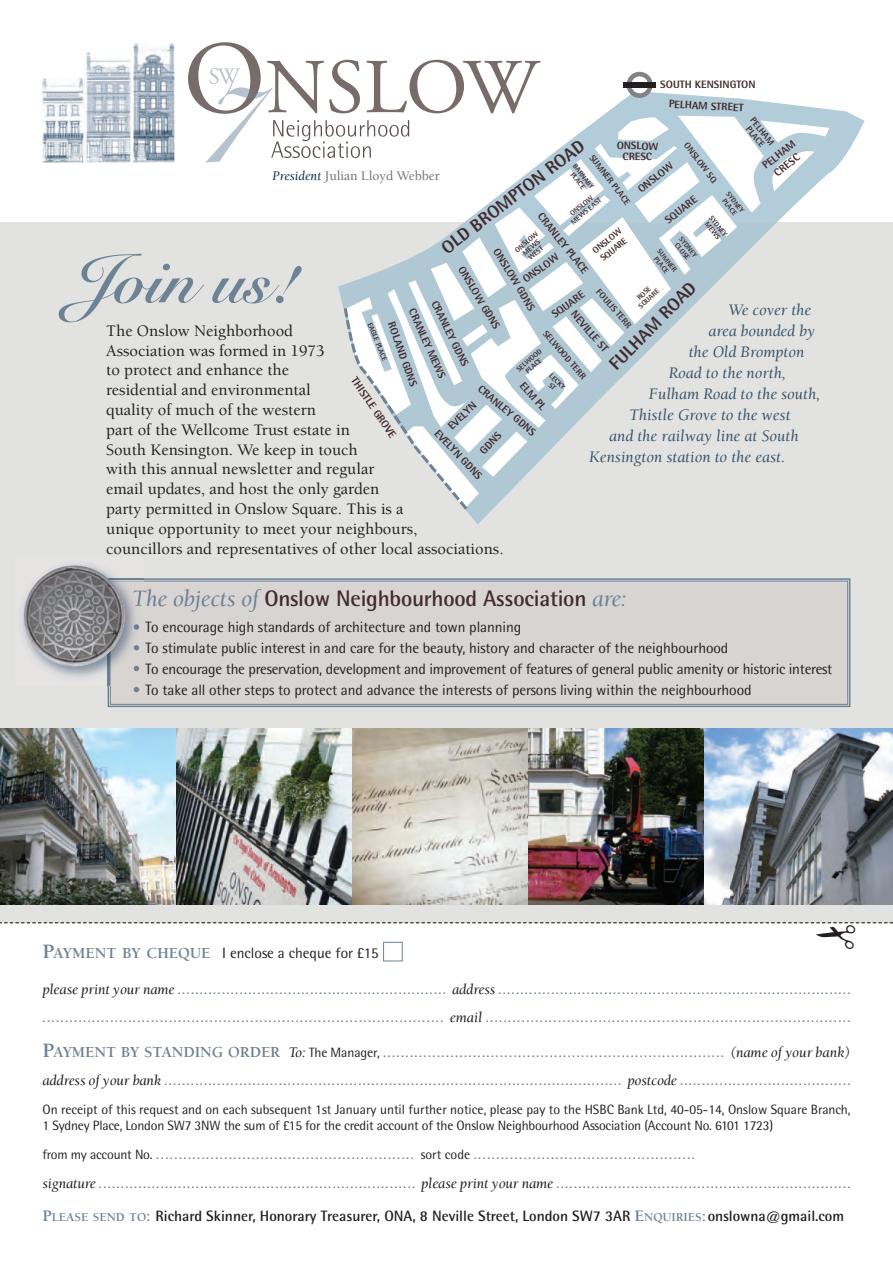
<style>
.page{position:relative;width:893px;height:1263px;background:#fff}
.page>*{position:absolute;margin:0;border:0;box-sizing:border-box;transform-origin:0 0}
.t1{font:700 67.5px "Snell Roundhand";color:#6d8294}
.t2{font:700 22.5px "Rotis Semi Sans";letter-spacing:-.01em;color:#422b2e}
.t3{font:800 17.85px "Rotis Semi Sans";color:#422b2e}
.t4{font:500 16.5px/19.8px "Berkeley";color:#231f20}
.t5{font:italic 16.5px "Berkeley";color:#3a576c}
.t6{font:15px/28.5px "Rotis Semi Sans";color:#6d8294}
.t7{font:15px "Rotis Semi Sans";letter-spacing:-.005em;color:#231f20}
.t8{font:700 15px "Rotis Semi Sans";color:#231f20}
.t9{font:13.5px/16.5px "Rotis Semi Sans";letter-spacing:-.015em;color:#231f20}
.t10{font:500 13.5px "Berkeley";color:#717074}
.t11{font:800 10.8px/12.9px "Rotis Semi Sans";color:#422b2e;text-align:center}
.t12{font:800 9px/9px "Rotis Semi Sans";color:#422b2e;text-align:center}
.t13{font:800 7.2px/7.2px "Rotis Semi Sans";color:#422b2e;text-align:center}
.s1{font-weight:400;font-style:italic;color:#0a3449}
.s2{font-family:"Berkeley";font-weight:400;font-style:italic;font-size:24px;color:#6d8294}
.s3{color:#6d8294}
.s4{font-family:"Berkeley";font-weight:700;font-size:21px;color:#6d8294}
.s5{font-family:"Berkeley";font-weight:700;font-size:15.75px;color:#6d8294}
.s6{color:#fff}
.s7{font-family:"Berkeley";font-style:italic;color:#231f20}
.s8{font-family:"Berkeley";font-weight:700;font-size:21px}
.s9{font-family:"Berkeley";font-weight:700;font-size:15.75px}
.s10{font-size:13.5px;color:#231f20}
.s11{font-family:"Berkeley";font-size:16.5px;color:#6d8294}
.s12{font-family:"Berkeley";font-size:12.3px;color:#6d8294}
</style>
<div class="page">
<div style="left:0;top:222px;width:893px;height:701px;background:#e2e2e1"></div>
<img style="left:0;top:728px;width:176px;height:176px">
<img style="left:176px;top:728px;width:176px;height:176px">
<svg style="left:352px;top:728px;width:176px;height:176px"></svg>
<img style="left:528px;top:728px;width:176px;height:176px">
<svg style="left:704px;top:728px;width:189px;height:176px;background:#8f98a3"></svg>
<img style="left:86px;top:51px;width:44px;height:111px">
<img style="left:43px;top:77px;width:42px;height:85px">
<img style="left:134px;top:44px;width:41px;height:118px">
<svg style="left:830px;top:109px;width:35px;height:64px;fill:#b3ccd9"></svg>
<svg style="left:188px;top:42px;width:642px;height:471px"></svg>
<svg style="left:627px;top:72px;width:26px;height:26px"></svg>
<svg style="left:631px;top:76px;width:17px;height:17px"></svg>
<div style="left:623px;top:82px;width:33px;height:5px;background:#231f20"></div>
<div style="left:112px;top:583px;width:734px;height:120px;background:#d7d4d2"></div>
<div style="left:108px;top:578px;width:742px;height:129px;border:2px solid #6d8294"></div>
<div style="left:110px;top:581px;width:738px;height:124px;border:1px solid #6d8294"></div>
<img style="left:22px;top:564px;width:121px;height:121px">
<img style="left:108px;top:580px;width:35px;height:105px">
<img style="left:134px;top:589px;width:9px;height:22px">
<svg style="left:134px;top:624px;width:5px;height:6px"></svg>
<svg style="left:134px;top:645px;width:5px;height:5px"></svg>
<svg style="left:134px;top:666px;width:5px;height:5px"></svg>
<img style="left:24px;top:565px;width:101px;height:101px;border-radius:50%">
<svg style="left:0;top:922px;width:893px;height:2px"></svg>
<p class="t11" style="left:660px;top:79px;width:97px">SOUTH KENSINGTON</p>
<p class="t11" style="left:669px;top:98px;width:76px;rotate:3deg">PELHAM STREET</p>
<p class="t12" style="left:755px;top:116px;width:34px;rotate:51deg">PELHAM<br>PLACE</p>
<p class="t3" style="left:439px;top:244px;width:176px;rotate:-37deg">OLD BROMPTON ROAD</p>
<p class="t11" style="left:760px;top:162px;width:40px;rotate:-38deg">PELHAM<br>CRESC</p>
<p class="t11" style="left:617px;top:141px;width:43px;line-height:10.8px;rotate:1deg">ONSLOW<br>CRESC</p>
<p class="t12" style="left:689px;top:141px;width:50px;rotate:53deg">ONSLOW SQ</p>
<p class="t12" style="left:594px;top:153px;width:62px;rotate:52deg">SUMNER PLACE</p>
<p class="t11" style="left:636px;top:186px;width:43px;rotate:-38deg">ONSLOW</p>
<p class="t11" style="left:663px;top:217px;width:39px;rotate:-38deg">SQUARE</p>
<p class="t13" style="left:577px;top:163px;width:31px;rotate:52deg">BARNABY<br>PLACE</p>
<p class="t10" style="left:273px;top:168px;width:169px"><span class="s1">President</span> Julian Lloyd Webber</p>
<p class="t13" style="left:730px;top:191px;width:26px;rotate:52deg">SYDNEY<br>PLACE</p>
<p class="t13" style="left:565px;top:215px;width:39px;rotate:-40deg">ONSLOW<br>MEWS EAST</p>
<p class="t11" style="left:544px;top:211px;width:76px;rotate:51deg">CRANLEY PLACE</p>
<p class="t13" style="left:713px;top:215px;width:26px;text-align:left;rotate:52deg">SYDNEY<br>MEWS</p>
<p class="t12" style="left:591px;top:248px;width:36px;line-height:10.6px;text-align:left;rotate:-39deg">ONSLOW<br>SQUARE</p>
<p class="t13" style="left:514px;top:249px;width:29px;rotate:-40deg">ONSLOW<br>MEWS<br>WEST</p>
<p class="t13" style="left:683px;top:235px;width:26px;rotate:52deg">SYDNEY<br>CLOSE</p>
<p class="t11" style="left:501px;top:246px;width:72px;rotate:59deg">ONSLOW GDNS</p>
<p class="t13" style="left:661px;top:248px;width:29px;rotate:52deg">SUMNER<br>PLACE</p>
<p class="t13" style="left:633px;top:300px;width:27px;rotate:-43deg">ROSE<br>SQUARE</p>
<p class="t11" style="left:521px;top:276px;width:43px;rotate:-36deg">ONSLOW</p>
<p class="t11" style="left:550px;top:311px;width:39px;rotate:-36deg">SQUARE</p>
<h1 class="t1" style="left:73px;top:240px;width:225px">Join us!</h1>
<p class="t11" style="left:466px;top:264px;width:72px;rotate:59deg">ONSLOW GDNS</p>
<p class="t3" style="left:607px;top:362px;width:117px;rotate:-45deg">FULHAM ROAD</p>
<p class="t12" style="left:601px;top:287px;width:50px;rotate:49deg">FOULIS TERR</p>
<p class="t11" style="left:439px;top:299px;width:73px;rotate:64deg">CRANLEY GDNS</p>
<p class="t5" style="left:728px;top:303px;width:84px">We cover the</p>
<p class="t5" style="left:709px;top:324px;width:108px">area bounded by</p>
<p class="t5" style="left:689px;top:345px;width:117px">the Old Brompton</p>
<p class="t5" style="left:669px;top:366px;width:119px">Road to the north,</p>
<p class="t5" style="left:649px;top:387px;width:173px">Fulham Road to the south,</p>
<p class="t5" style="left:629px;top:408px;width:163px">Thistle Grove to the west</p>
<p class="t5" style="left:609px;top:429px;width:191px">and the railway line at South</p>
<p class="t5" style="left:589px;top:450px;width:197px">Kensington station to the east.</p>
<p class="t11" style="left:417px;top:307px;width:77px;rotate:66deg">CRANLEY MEWS</p>
<p class="t11" style="left:577px;top:309px;width:53px;rotate:49deg">NEVILLE ST</p>
<p class="t11" style="left:396px;top:320px;width:69px;rotate:70deg">ROLAND GDNS</p>
<p class="t13" style="left:372px;top:322px;width:42px;rotate:68deg">EAGLE PLACE</p>
<p class="t4" style="left:106px;top:321px;width:399px">The Onslow Neighborhood<br>Association was formed in 1973<br>to protect and enhance the<br>residential and environmental<br>quality of much of the western<br>part of the Wellcome Trust estate in<br>South Kensington. We keep in touch<br>with this annual newsletter and regular<br>email updates, and host the only garden<br>party permitted in Onslow Square. This is a<br>unique opportunity to meet your neighbours,<br>councillors and representatives of other local associations.</p>
<p class="t12" style="left:547px;top:329px;width:62px;rotate:49deg">SELWOOD TERR</p>
<p class="t13" style="left:516px;top:368px;width:32px;rotate:-41deg">SELWOOD<br>PLACE</p>
<p class="t13" style="left:552px;top:372px;width:21px;rotate:44deg">LECKY<br>ST</p>
<p class="t11" style="left:358px;top:375px;width:72px;rotate:56deg">THISTLE GROVE</p>
<p class="t11" style="left:526px;top:380px;width:35px;rotate:49deg">ELM PL</p>
<p class="t11" style="left:483px;top:383px;width:73px;rotate:40deg">CRANLEY GDNS</p>
<p class="t11" style="left:446px;top:424px;width:36px;rotate:-43deg">EVELYN</p>
<p class="t11" style="left:440px;top:427px;width:65px;rotate:46deg">EVELYN GDNS</p>
<p class="t11" style="left:478px;top:449px;width:28px;rotate:-46deg">GDNS</p>
<h2 class="t2" style="left:132px;top:590px;width:497px"><span class="s2">The objects of</span> Onslow Neighbourhood Association <span class="s2">are:</span></h2>
<p class="t7" style="left:133px;top:622px;width:390px"><span class="s3">•</span> To encourage high standards of architecture and town planning</p>
<p class="t7" style="left:133px;top:643px;width:597px"><span class="s3">•</span> To stimulate public interest in and care for the beauty, history and character of the neighbourhood</p>
<p class="t7" style="left:133px;top:664px;width:701px"><span class="s3">•</span> To encourage the preservation, development and improvement of features of general public amenity or historic interest</p>
<p class="t7" style="left:133px;top:684px;width:620px"><span class="s3">•</span> To take all other steps to protect and advance the interests of persons living within the neighbourhood</p>
<p class="t7" style="left:43px;top:948px;width:362px"><span class="s4">P</span><span class="s5">AYMENT BY CHEQUE</span> I enclose a cheque for £15 <span class="s6">■</span></p>
<p class="t6" style="left:43px;top:976px;width:809px"><span class="s7">please print your name</span> ............................................................. <span class="s7">address</span> ................................................................................ ......................................................................................... <span class="s7">email</span> .................................................................................</p>
<p class="t6" style="left:43px;top:1039px;width:809px"><span class="s8">P</span><span class="s9">AYMENT BY STANDING ORDER</span> <span class="s7">To:</span> <span class="s10">The Manager,</span> ............................................................................ <span class="s7">(name of your bank) address of your bank</span> ........................................................................................................ <span class="s7">postcode</span> .......................................</p>
<p class="t9" style="left:43px;top:1102px;width:809px">On receipt of this request and on each subsequent 1st January until further notice, please pay to the HSBC Bank Ltd, 40-05-14, Onslow Square Branch,<br>1 Sydney Place, London SW7 3NW the sum of £15 for the credit account of the Onslow Neighbourhood Association (Account No. 6101 1723)</p>
<p class="t6" style="left:43px;top:1141px;width:809px"><span class="s10">from my account No.</span> ......................................................... <span class="s10">sort code</span> .................................................<br><span class="s7">signature</span> ........................................................................ <span class="s7">please print your name</span> ...................................................................</p>
<p class="t8" style="left:43px;top:1210px;width:803px"><span class="s11">P</span><span class="s12">LEASE SEND TO</span><span class="s11">:</span> Richard Skinner, Honorary Treasurer, ONA, 8 Neville Street, London SW7 3AR <span class="s11">E</span><span class="s12">NQUIRIES</span><span class="s11">:</span>onslowna@gmail.com</p>
</div>
